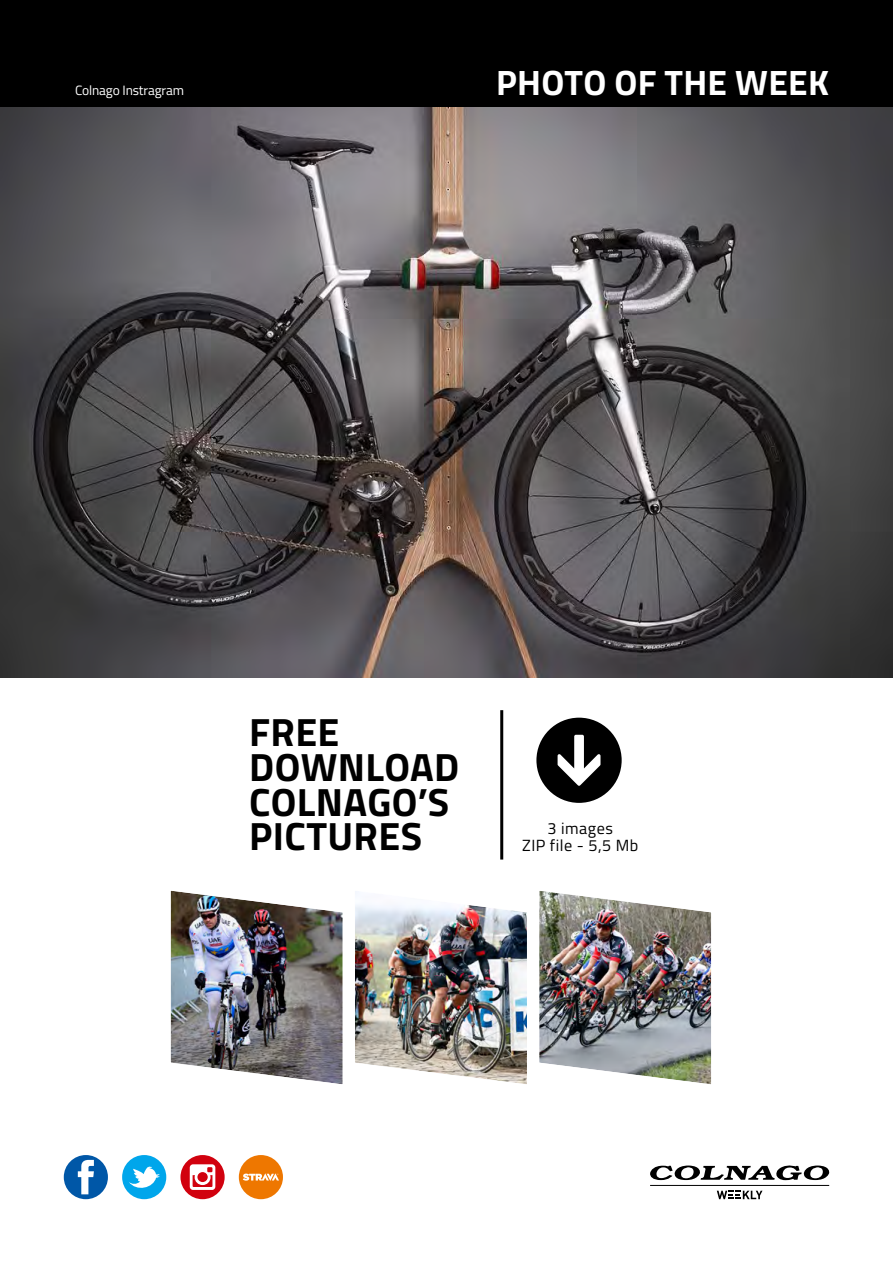
<style>
.page{position:relative;width:893px;height:1263px;background:#fff}
.page>*{position:absolute;margin:0;border:0;box-sizing:border-box;transform-origin:0 0}
.t1{font:700 39.45px/34.7px "Titillium Web";letter-spacing:.01em;color:#000}
.t2{font:700 35.25px "Titillium Web";letter-spacing:.01em;color:#fff}
.t3{font:16.2px/16.5px "Titillium Web";letter-spacing:.03em;color:#000;text-align:center}
.t4{font:13.5px "Titillium Web";letter-spacing:-.01em;color:#fff}
</style>
<div class="page">
<svg style="left:64px;top:1155px;width:44px;height:44px"></svg>
<svg style="left:122px;top:1155px;width:44px;height:44px"></svg>
<svg style="left:180px;top:1155px;width:45px;height:44px"></svg>
<svg style="left:239px;top:1155px;width:44px;height:44px"></svg>
<hr style="left:650px;top:1185px;width:179px;height:1px;background:#000">
<svg style="left:650px;top:1165px;width:180px;height:15px"></svg>
<svg style="left:717px;top:1191px;width:45px;height:8px"></svg>
<div style="left:0;top:0;width:893px;height:108px;background:#000"></div>
<img style="left:0;top:108px;width:893px;height:569px">
<hr style="left:500px;top:710px;width:3px;height:149px;background:#000">
<svg style="left:536px;top:718px;width:86px;height:85px"></svg>
<img style="left:170px;top:890px;width:168px;height:194px">
<img style="left:338px;top:891px;width:184px;height:193px">
<img style="left:522px;top:891px;width:190px;height:194px">
<p class="t4" style="left:75px;top:81px;width:110px">Colnago Instragram</p>
<p class="t2" style="left:496px;top:56px;width:334px">PHOTO OF THE WEEK</p>
<p class="t1" style="left:249px;top:713px;width:212px">FREE<br>DOWNLOAD<br>COLNAGO’S<br>PICTURES</p>
<p class="t3" style="left:522px;top:820px;width:118px">3 images<br>ZIP file - 5,5 Mb</p>
</div>
